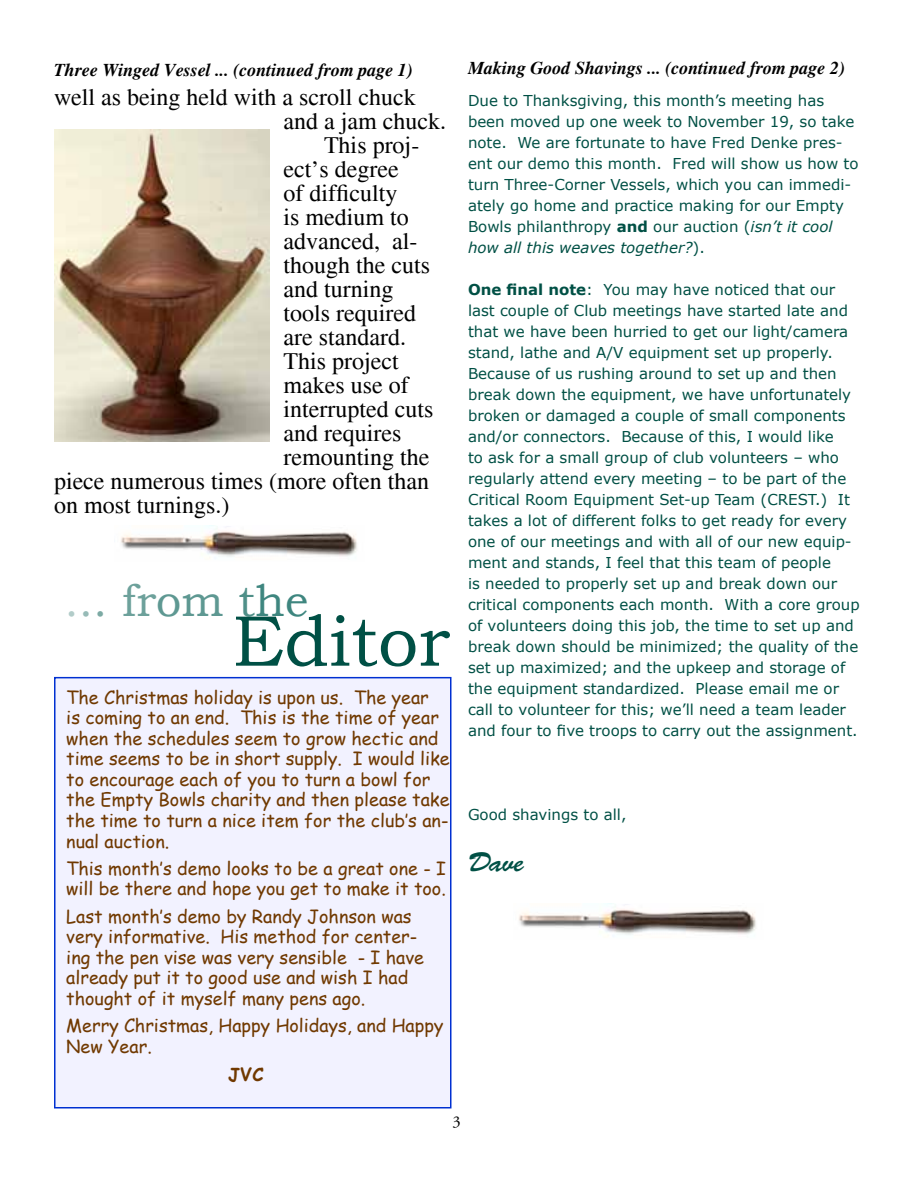
<style>
.page{position:relative;width:918px;height:1188px;background:#fff}
.page>*{position:absolute;margin:0;border:0;box-sizing:border-box;transform-origin:0 0}
.t1{font:72px "Bookman Old Style";color:#005045}
.t2{font:45px "Bookman Old Style";color:#6da19b}
.t3{font:27px "Brush Script Std";color:#005045}
.t4{font:24px "Times";color:#000}
.t5{font:18px/20.5px "Comic Sans MS";color:#703900}
.t6{font:italic 700 18px "Times";color:#000}
.t7{font:700 18px "Comic Sans MS";color:#703900}
.t8{font:16.5px "Adobe Garamond";color:#000}
.t9{font:15px/21px "Verdana";color:#005045}
.s1{color:#b2ccc9}
.s2{color:#97bbb7}
.s3{color:#7caaa4}
.s4{color:#5e9892}
.s5{color:#4f8f88}
.s6{color:#3e867f}
.s7{font-weight:700}
.s8{font-style:italic}
</style>
<div class="page">
<img style="left:121px;top:525px;width:236px;height:33px">
<img style="left:54px;top:129px;width:216px;height:312px">
<div style="left:55px;top:678px;width:396px;height:430px;background:#f2f2ff"></div>
<div style="left:54px;top:677px;width:398px;height:431px;border:2px solid #0030d1"></div>
<img style="left:519px;top:903px;width:237px;height:32px">
<p class="t6" style="left:54px;top:60px;width:360px">Three Winged Vessel ... (continued from page 1)</p>
<h3 class="t4" style="left:54px;top:83px;width:363px">well as being held with a scroll chuck</h3>
<h3 class="t4" style="left:284px;top:107px;width:164px">and a jam chuck.</h3>
<h3 class="t4" style="left:324px;top:131px;width:97px">This proj-</h3>
<h3 class="t4" style="left:284px;top:155px;width:117px">ect’s degree</h3>
<h3 class="t4" style="left:284px;top:179px;width:115px">of difficulty</h3>
<h3 class="t4" style="left:284px;top:203px;width:127px">is medium to</h3>
<h3 class="t4" style="left:284px;top:227px;width:135px">advanced, al-</h3>
<h3 class="t4" style="left:284px;top:251px;width:148px">though the cuts</h3>
<h3 class="t4" style="left:284px;top:275px;width:111px">and turning</h3>
<h3 class="t4" style="left:284px;top:299px;width:134px">tools required</h3>
<h3 class="t4" style="left:284px;top:323px;width:124px">are standard.</h3>
<h3 class="t4" style="left:284px;top:347px;width:117px">This project</h3>
<h3 class="t4" style="left:284px;top:371px;width:127px">makes use of</h3>
<h3 class="t4" style="left:284px;top:395px;width:151px">interrupted cuts</h3>
<h3 class="t4" style="left:284px;top:419px;width:119px">and requires</h3>
<h3 class="t4" style="left:284px;top:443px;width:147px">remounting the</h3>
<h3 class="t4" style="left:54px;top:467px;width:377px">piece numerous times (more often than</h3>
<h3 class="t4" style="left:54px;top:491px;width:177px">on most turnings.)</h3>
<h2 class="t2" style="left:64px;top:571px;width:245px"><span class="s1">.</span><span class="s2">.</span><span class="s3">.</span> fr<span class="s4">om</span> <span class="s5">t</span><span class="s6">he</span></h2>
<h1 class="t1" style="left:233px;top:594px;width:219px">Editor</h1>
<p class="t5" style="left:66px;top:686px;width:385px">The Christmas holiday is upon us. The year<br>is coming to an end. This is the time of year when the schedules seem to grow hectic and time seems to be in short supply. I would like to encourage each of you to turn a bowl for the Empty Bowls charity and then please take the time to turn a nice item for the club’s an&shy;nual auction.</p>
<p class="t5" style="left:66px;top:857px;width:381px">This month’s demo looks to be a great one - I will be there and hope you get to make it too.</p>
<p class="t5" style="left:66px;top:905px;width:359px">Last month’s demo by Randy Johnson was very informative. His method for center&shy;ing the pen vise was very sensible - I have already put it to good use and wish I had thought of it myself many pens ago.</p>
<p class="t5" style="left:66px;top:1015px;width:379px">Merry Christmas, Happy Holidays, and Happy<br>New Year.</p>
<p class="t7" style="left:228px;top:1061px;width:37px">JVC</p>
<p class="t6" style="left:468px;top:57px;width:379px">Making Good Shavings ... (continued from page 2)</p>
<p class="t9" style="left:468px;top:90px;width:392px">Due to Thanksgiving, this month’s meeting has been moved up one week to November 19, so take note. We are fortunate to have Fred Denke pres&shy;ent our demo this month. Fred will show us how to turn Three-Corner Vessels, which you can immedi&shy;ately go home and practice making for our Empty Bowls philanthropy <span class="s7">and</span> our auction (<span class="s8">isn’t it cool how all this weaves together?</span>).</p>
<p class="t9" style="left:468px;top:279px;width:393px"><span class="s7">One final note</span>: You may have noticed that our last couple of Club meetings have started late and that we have been hurried to get our light/camera stand, lathe and A/V equipment set up properly.<br>Because of us rushing around to set up and then break down the equipment, we have unfortunately broken or damaged a couple of small components and/or connectors. Because of this, I would like<br>to ask for a small group of club volunteers – who regularly attend every meeting – to be part of the Critical Room Equipment Set-up Team (CREST.) It takes a lot of different folks to get ready for every one of our meetings and with all of our new equip&shy;ment and stands, I feel that this team of people<br>is needed to properly set up and break down our critical components each month. With a core group of volunteers doing this job, the time to set up and break down should be minimized; the quality of the set up maximized; and the upkeep and storage of the equipment standardized. Please email me or call to volunteer for this; we’ll need a team leader and four to five troops to carry out the assignment.</p>
<p class="t9" style="left:468px;top:804px;width:160px">Good shavings to all,</p>
<h3 class="t3" style="left:468px;top:847px;width:57px">Dave</h3>
<p class="t8" style="left:453px;top:1112px;width:10px">3</p>
</div>
